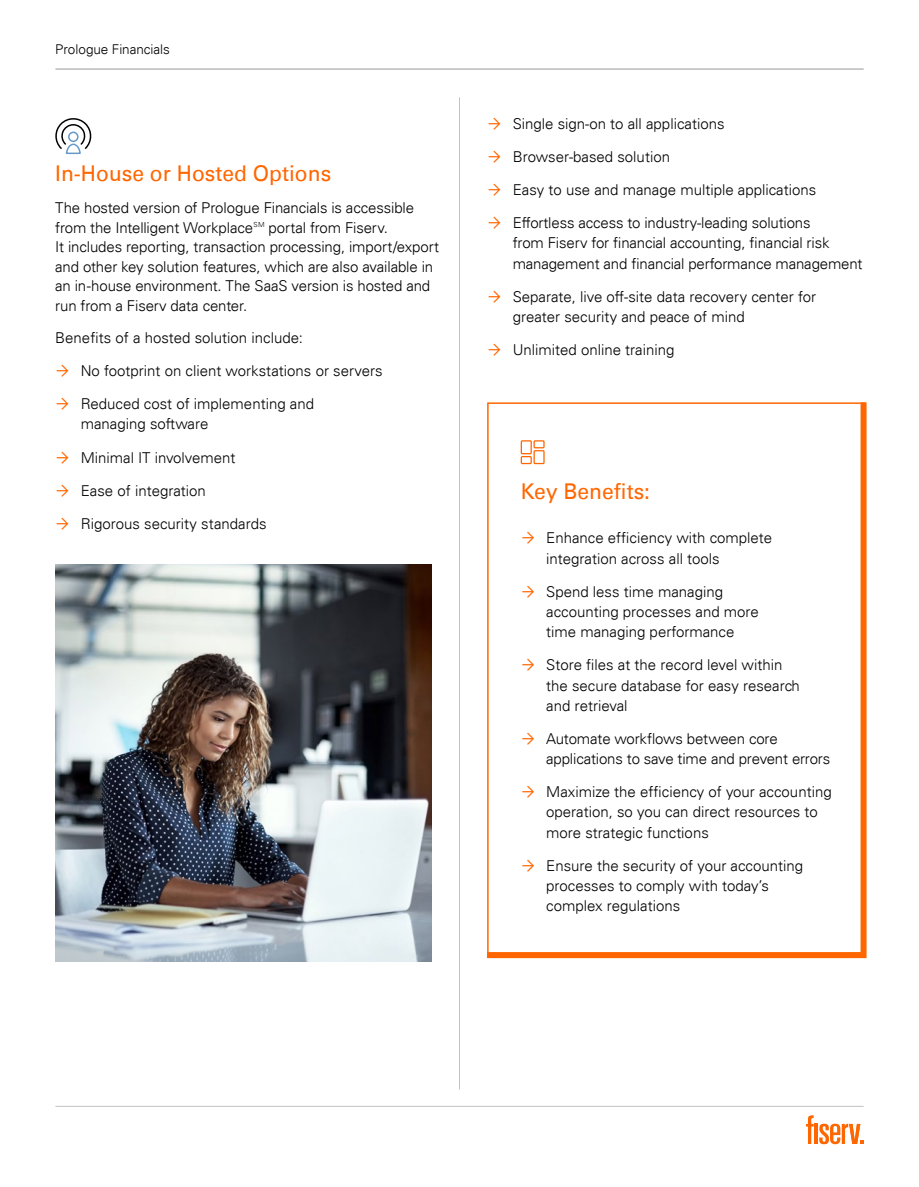
<style>
.page{position:relative;width:919px;height:1187px;background:#fff}
.page>*{position:absolute;margin:0;border:0;box-sizing:border-box;transform-origin:0 0}
.t1{font:21.75px "Univers For Fiserv 55";color:#f60}
.t2{font:300 15px/20.2px "Univers For Fiserv 45";color:#000}
.t3{font:300 13.5px "Univers For Fiserv 45";letter-spacing:-.005em;color:#000}
</style>
<div class="page">
<svg style="left:819px;top:1123px;width:44px;height:21px"></svg>
<hr style="left:814px;top:1123px;width:3px;height:20px;background:#f60">
<svg style="left:806px;top:1115px;width:7px;height:28px"></svg>
<hr style="left:55px;top:1105px;width:808px;height:1px;background:#c2c2c2">
<hr style="left:55px;top:69px;width:808px;height:1px;background:#999">
<hr style="left:459px;top:97px;width:1px;height:992px;background:#c2c2c2">
<svg style="left:487px;top:402px;width:380px;height:557px"></svg>
<svg style="left:520px;top:439px;width:25px;height:26px"></svg>
<svg style="left:55px;top:118px;width:37px;height:37px"></svg>
<img style="left:55px;top:564px;width:377px;height:397px">
<svg style="left:522px;top:532px;width:12px;height:12px"></svg>
<svg style="left:522px;top:585px;width:12px;height:12px"></svg>
<svg style="left:522px;top:658px;width:12px;height:13px"></svg>
<svg style="left:522px;top:732px;width:12px;height:12px"></svg>
<svg style="left:522px;top:785px;width:12px;height:12px"></svg>
<svg style="left:522px;top:859px;width:12px;height:12px"></svg>
<p class="t3" style="left:55px;top:41px;width:116px">Prologue Financials</p>
<h1 class="t1" style="left:55px;top:160px;width:277px">In-House or Hosted Options</h1>
<p class="t2" style="left:55px;top:198px;width:385px;line-height:19.5px">The hosted version of Prologue Financials is accessible from the Intelligent Workplace<sup>SM</sup> portal from Fiserv.<br>It includes reporting, transaction processing, import/export and other key solution features, which are also available in an in-house environment. The SaaS version is hosted and run from a Fiserv data center.</p>
<p class="t2" style="left:55px;top:328px;width:249px">Benefits of a hosted solution include:</p>
<p class="t2" style="left:81px;top:361px;width:303px">No footprint on client workstations or servers</p>
<p class="t2" style="left:81px;top:394px;width:235px">Reduced cost of implementing and managing software</p>
<p class="t2" style="left:81px;top:447px;width:156px">Minimal IT involvement</p>
<p class="t2" style="left:81px;top:480px;width:127px">Ease of integration</p>
<p class="t2" style="left:81px;top:513px;width:187px">Rigorous security standards</p>
<p class="t2" style="left:512px;top:113px;width:213px">Single sign-on to all applications</p>
<p class="t2" style="left:512px;top:146px;width:159px">Browser-based solution</p>
<p class="t2" style="left:512px;top:179px;width:305px">Easy to use and manage multiple applications</p>
<p class="t2" style="left:512px;top:212px;width:351px">Effortless access to industry-leading solutions<br>from Fiserv for financial accounting, financial risk management and financial performance management</p>
<p class="t2" style="left:512px;top:286px;width:305px">Separate, live off-site data recovery center for greater security and peace of mind</p>
<p class="t2" style="left:512px;top:339px;width:163px">Unlimited online training</p>
<h1 class="t1" style="left:520px;top:479px;width:131px">Key Benefits:</h1>
<p class="t2" style="left:546px;top:528px;width:227px">Enhance efficiency with complete integration across all tools</p>
<p class="t2" style="left:546px;top:581px;width:214px">Spend less time managing accounting processes and more time managing performance</p>
<p class="t2" style="left:546px;top:654px;width:255px">Store files at the record level within the secure database for easy research and retrieval</p>
<p class="t2" style="left:546px;top:728px;width:285px">Automate workflows between core applications to save time and prevent errors</p>
<p class="t2" style="left:546px;top:781px;width:287px">Maximize the efficiency of your accounting operation, so you can direct resources to more strategic functions</p>
<p class="t2" style="left:546px;top:855px;width:258px">Ensure the security of your accounting processes to comply with today’s complex regulations</p>
</div>
